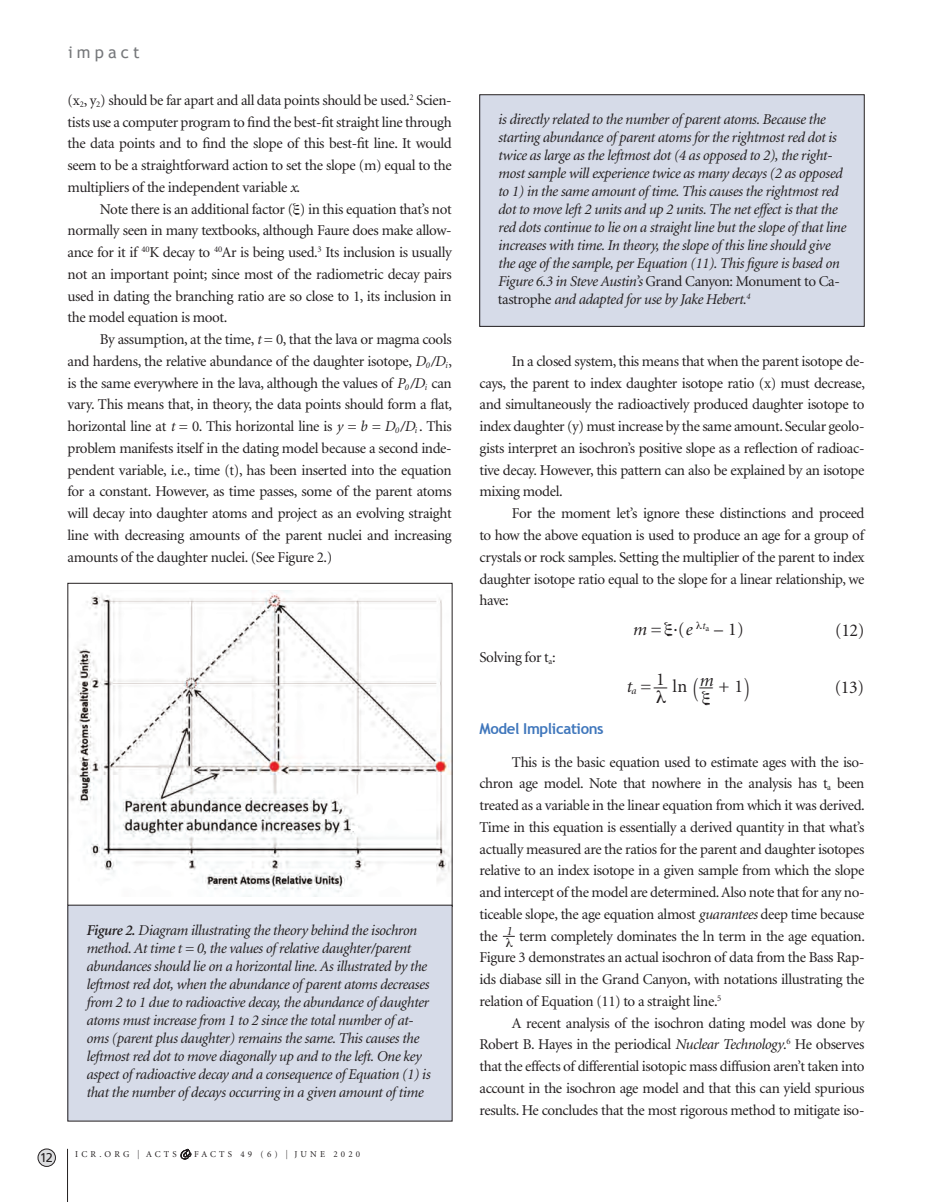
<style>
.page{position:relative;width:932px;height:1202px;background:#fff}
.page>*{position:absolute;margin:0;border:0;box-sizing:border-box;transform-origin:0 0}
.t1{font:18px "Minion";color:#231f20}
.t2{font:18px "Minion";color:#231f20;scale:1.5 1}
.t3{font:italic 18px "Minion";color:#231f20}
.t4{font:16.5px "Trebuchet MS";letter-spacing:.25em;color:#76787b}
.t5{font:15px/21.8px "Minion";letter-spacing:-.025em;color:#231f20;text-align:justify}
.t6{font:italic 15px/18px "Minion";letter-spacing:-.025em;color:#231f20}
.t7{font:700 15px "Trebuchet MS";letter-spacing:-.025em;color:#4077bc}
.t8{font:12.75px "Frutiger";color:#231f20}
.t9{font:italic 12.75px "Minion";color:#231f20}
.t10{font:9px "Minion";letter-spacing:.35em;color:#231f20}
.s1{font-style:italic}
.s2{font-weight:600}
.s3{font-family:"Frutiger";font-weight:300;font-size:12.15px}
.s4{font-family:"Zapfino";font-size:6.3px}
.s5{font-style:normal}
.s6{font-size:27px}
</style>
<div class="page">
<hr style="left:67px;top:1148px;width:1px;height:54px;background:#231f20">
<div style="left:38px;top:1149px;width:17px;height:17px;background:#dcdddf;border-radius:50%"></div>
<div style="left:38px;top:1148px;width:18px;height:18px;border:1px solid #231f20;border-radius:50%"></div>
<img style="left:70px;top:590px;width:380px;height:306px">
<div style="left:68px;top:905px;width:384px;height:216px;background:#d6dbe8"></div>
<div style="left:479px;top:95px;width:385px;height:231px;background:#d6dbe8"></div>
<div style="left:479px;top:94px;width:385px;height:232px;border:1px solid #231f20"></div>
<svg style="left:351px;top:826px;width:6px;height:5px"></svg>
<svg style="left:503px;top:936px;width:12px;height:1px"></svg>
<p class="t4" style="left:68px;top:42px;width:73px">impact</p>
<p class="t5" style="left:68px;top:90px;width:386px">(x<sub>2</sub>, y<sub>2</sub>) should be far apart and all data points should be used.<sup>2</sup> Scien&shy;tists use a computer program to find the best-fit straight line through the data points and to find the slope of this best-fit line. It would seem to be a straightforward action to set the slope (m) equal to the multipliers of the independent variable <span class="s1">x</span>.</p>
<p class="t5" style="left:67px;top:198px;width:386px;text-indent:32px">Note there is an additional factor ( ) in this equation that’s not normally seen in many textbooks, although Faure does make allow&shy;ance for it if <sup>40</sup>K decay to <sup>40</sup>Ar is being used.<sup>3</sup> Its inclusion is usually not an important point; since most of the radiometric decay pairs used in dating the branching ratio are so close to 1, its inclusion in the model equation is moot.</p>
<p class="t5" style="left:67px;top:329px;width:386px;text-indent:32px">By assumption, at the time, <span class="s1">t</span> = 0, that the lava or magma cools and hardens, the relative abundance of the daughter isotope, <span class="s1">D</span><sub>0</sub><span class="s1">/D</span><sub>i</sub>, is the same everywhere in the lava, although the values of <span class="s1">P</span><sub>0</sub><span class="s1">/D</span><sub>i</sub> can vary. This means that, in theory, the data points should form a flat, horizontal line at <span class="s1">t</span> = 0. This horizontal line is <span class="s1">y = b = D</span><sub>0</sub><span class="s1">/D</span><sub>i</sub> . This problem manifests itself in the dating model because a second inde&shy;pendent variable, i.e., time (t), has been inserted into the equation for a constant. However, as time passes, some of the parent atoms will decay into daughter atoms and project as an evolving straight line with decreasing amounts of the parent nuclei and increasing amounts of the daughter nuclei. (See Figure 2.)</p>
<p class="t8" style="left:40px;top:1150px;width:15px">12</p>
<p class="t6" style="left:86px;top:921px;width:345px"><span class="s2">Figure 2.</span> Diagram illustrating the theory behind the isochron method. At time t = 0, the values of relative daughter/parent abundances should lie on a horizontal line. As illustrated by the leftmost red dot, when the abundance of parent atoms decreases from 2 to 1 due to radioactive decay, the abundance of daughter atoms must increase from 1 to 2 since the total number of at&shy;oms (parent plus daughter) remains the same. This causes the leftmost red dot to move diagonally up and to the left. One key aspect of radioactive decay and a consequence of Equation (1) is that the number of decays occurring in a given amount of time</p>
<p class="t10" style="left:75px;top:1149px;width:286px">ICR.ORG <span class="s3">|</span> ACTS <span class="s4">&amp;</span>FACTS 49 (6) <span class="s3">|</span> JUNE 2020</p>
<p class="t6" style="left:498px;top:111px;width:349px">is directly related to the number of parent atoms. Because the starting abundance of parent atoms for the rightmost red dot is twice as large as the leftmost dot (4 as opposed to 2), the right&shy;most sample will experience twice as many decays (2 as opposed to 1) in the same amount of time. This causes the rightmost red dot to move left 2 units and up 2 units. The net effect is that the red dots continue to lie on a straight line but the slope of that line increases with time. In theory, the slope of this line should give the age of the sample, per Equation (11). This figure is based on Figure 6.3 in Steve Austin’s <span class="s5">Grand Canyon: Monument to Ca&shy;tastrophe</span> and adapted for use by Jake Hebert.<sup>4</sup></p>
<p class="t5" style="left:479px;top:351px;width:387px;text-indent:32px">In a closed system, this means that when the parent isotope de&shy;cays, the parent to index daughter isotope ratio (x) must decrease, and simultaneously the radioactively produced daughter isotope to index daughter (y) must increase by the same amount. Secular geolo&shy;gists interpret an isochron’s positive slope as a reflection of radioac&shy;tive decay. However, this pattern can also be explained by an isotope mixing model.</p>
<p class="t5" style="left:479px;top:503px;width:386px;text-indent:32px">For the moment let’s ignore these distinctions and proceed to how the above equation is used to produce an age for a group of crystals or rock samples. Setting the multiplier of the parent to index daughter isotope ratio equal to the slope for a linear relationship, we have:</p>
<p class="t1" style="left:632px;top:620px;width:113px"><span class="s1">m =</span> ∙(<span class="s1">e</span> <sup>t</sup><sup>a</sup> – 1)</p>
<p class="t5" style="left:479px;top:647px;width:78px">Solving for t<sub>a</sub>:</p>
<p class="t2" style="left:626px;top:677px;width:84px"><span class="s1">t</span><sub>a</sub> <span class="s1">=</span> – ln <span class="s6">(</span>– + 1<span class="s6">)</span></p>
<p class="t7" style="left:479px;top:719px;width:126px">Model Implications</p>
<p class="t5" style="left:479px;top:751px;width:387px;text-indent:32px">This is the basic equation used to estimate ages with the iso&shy;chron age model. Note that nowhere in the analysis has t<sub>a</sub> been treated as a variable in the linear equation from which it was derived.<br>Time in this equation is essentially a derived quantity in that what’s actually measured are the ratios for the parent and daughter isotopes relative to an index isotope in a given sample from which the slope and intercept of the model are determined. Also note that for any no&shy;ticeable slope, the age equation almost <span class="s1">guarantees</span> deep time because the</p>
<p class="t1" style="left:835px;top:621px;width:31px">(12)</p>
<p class="t1" style="left:656px;top:670px;width:10px">1</p>
<p class="t3" style="left:699px;top:671px;width:16px">m</p>
<p class="t1" style="left:834px;top:679px;width:31px">(13)</p>
<p class="t9" style="left:506px;top:924px;width:7px">1</p>
<p class="t5" style="left:479px;top:925px;width:387px;text-indent:40px">term completely dominates the ln term in the age equation.<br>Figure 3 demonstrates an actual isochron of data from the Bass Rap&shy;ids diabase sill in the Grand Canyon, with notations illustrating the relation of Equation (11) to a straight line.<sup>5</sup></p>
<p class="t5" style="left:479px;top:1012px;width:386px;text-indent:32px">A recent analysis of the isochron dating model was done by Robert B. Hayes in the periodical <span class="s1">Nuclear Technology</span>.<sup>6</sup> He observes that the effects of differential isotopic mass diffusion aren’t taken into account in the isochron age model and that this can yield spurious results. He concludes that the most rigorous method to mitigate iso-</p>
</div>
